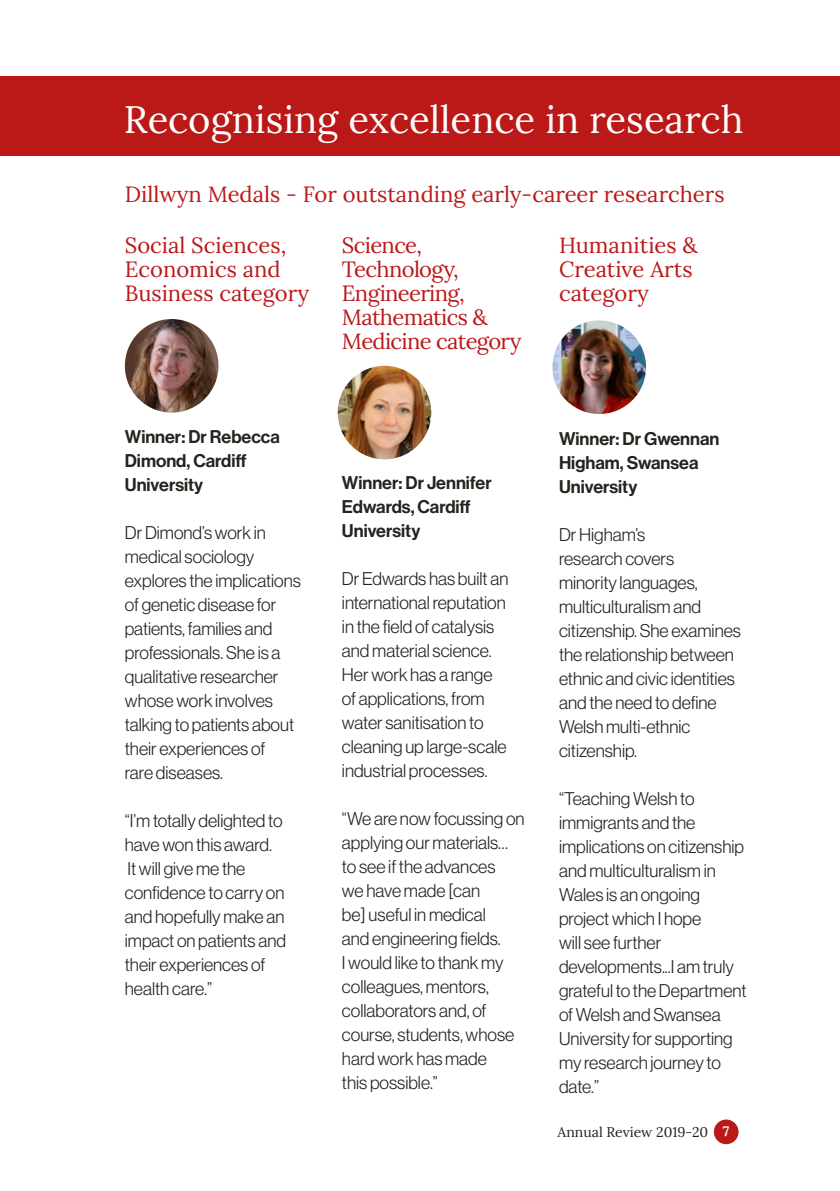
<style>
.page{position:relative;width:840px;height:1191px;background:#fff}
.page>*{position:absolute;margin:0;border:0;box-sizing:border-box;transform-origin:0 0}
.Heading_1{font:38.2px "Lora";color:#fff}
.Medal_Winners{font:22px/24px "Lora";color:#bb1818}
.Intro_Para{font:22px/24px "Lora";letter-spacing:-.03em;color:#bb1818}
.Intro_Para-2{font:22px/24px "Lora";color:#bb1818}
.Intro_Para-3{font:18px/24px "N Haas Grotesk DS Pro 45 Lt";color:#26231e}
.Intro_Para-4{font:18px/24px "N Haas Grotesk DS Pro 65 Md";color:#26231e}
.Meta_Data{font:14px "Lora";color:#26231e}
.s1{font-weight:700;color:#fff}
</style>
<div class="page">
<div style="left:713px;top:1119px;width:25px;height:25px;background:#bb1818;border-radius:50%"></div>
<div style="left:0;top:77px;width:839px;height:79px;background:#bb1818"></div>
<img style="left:125px;top:319px;width:93px;height:93px;border-radius:47px">
<img style="left:337px;top:366px;width:94px;height:93px;border-radius:47px">
<img style="left:552px;top:320px;width:93px;height:94px;border-radius:47px">
<p class="Heading_1" style="left:124px;top:91px;width:621px">Recognising excellence in research</p>
<p class="Medal_Winners" style="left:125px;top:181px;width:601px">Dillwyn Medals - For outstanding early-career researchers</p>
<p class="Medal_Winners" style="left:125px;top:231px;width:186px">Social Sciences,<br>Economics and<br>Business category</p>
<p class="Intro_Para-4" style="left:125px;top:424px;width:156px">Winner: Dr Rebecca<br>Dimond, Cardiff<br>University</p>
<p class="Intro_Para-3" style="left:125px;top:520px;width:177px">Dr Dimond’s work in medical sociology explores the implications of genetic disease for patients, families and professionals. She is a qualitative researcher whose work involves talking to patients about their experiences of<br>rare diseases.</p>
<p class="Intro_Para-3" style="left:125px;top:808px;width:163px">“I’m totally delighted to have won this award.<br>It will give me the confidence to carry on and hopefully make an impact on patients and their experiences of health care.”</p>
<p class="Intro_Para" style="left:342px;top:231px;width:181px">Science,<br>Technology,<br>Engineering,<br>Mathematics &amp;<br>Medicine category</p>
<p class="Intro_Para-4" style="left:342px;top:470px;width:151px">Winner: Dr Jennifer<br>Edwards, Cardiff<br>University</p>
<p class="Intro_Para-3" style="left:342px;top:566px;width:168px">Dr Edwards has built an international reputation in the field of catalysis and material science.<br>Her work has a range of applications, from water sanitisation to cleaning up large-scale industrial processes.</p>
<p class="Intro_Para-3" style="left:342px;top:806px;width:184px">“We are now focussing on applying our materials… to see if the advances<br>we have made [can<br>be] useful in medical<br>and engineering fields.<br>I would like to thank my colleagues, mentors, collaborators and, of course, students, whose hard work has made<br>this possible.”</p>
<p class="Intro_Para-2" style="left:558px;top:231px;width:140px">Humanities &amp;<br>Creative Arts category</p>
<p class="Intro_Para-4" style="left:558px;top:426px;width:162px">Winner: Dr Gwennan<br>Higham, Swansea<br>University</p>
<p class="Intro_Para-3" style="left:558px;top:522px;width:183px">Dr Higham’s<br>research covers<br>minority languages, multiculturalism and citizenship. She examines the relationship between ethnic and civic identities and the need to define<br>Welsh multi-ethnic citizenship.</p>
<p class="Intro_Para-3" style="left:558px;top:786px;width:189px">“Teaching Welsh to immigrants and the implications on citizenship and multiculturalism in<br>Wales is an ongoing project which I hope<br>will see further developments...I am truly grateful to the Department of Welsh and Swansea<br>University for supporting my research journey to date.”</p>
<p class="Meta_Data" style="left:557px;top:1121px;width:173px">Annual Review 2019-20 <span class="s1">7</span></p>
</div>
